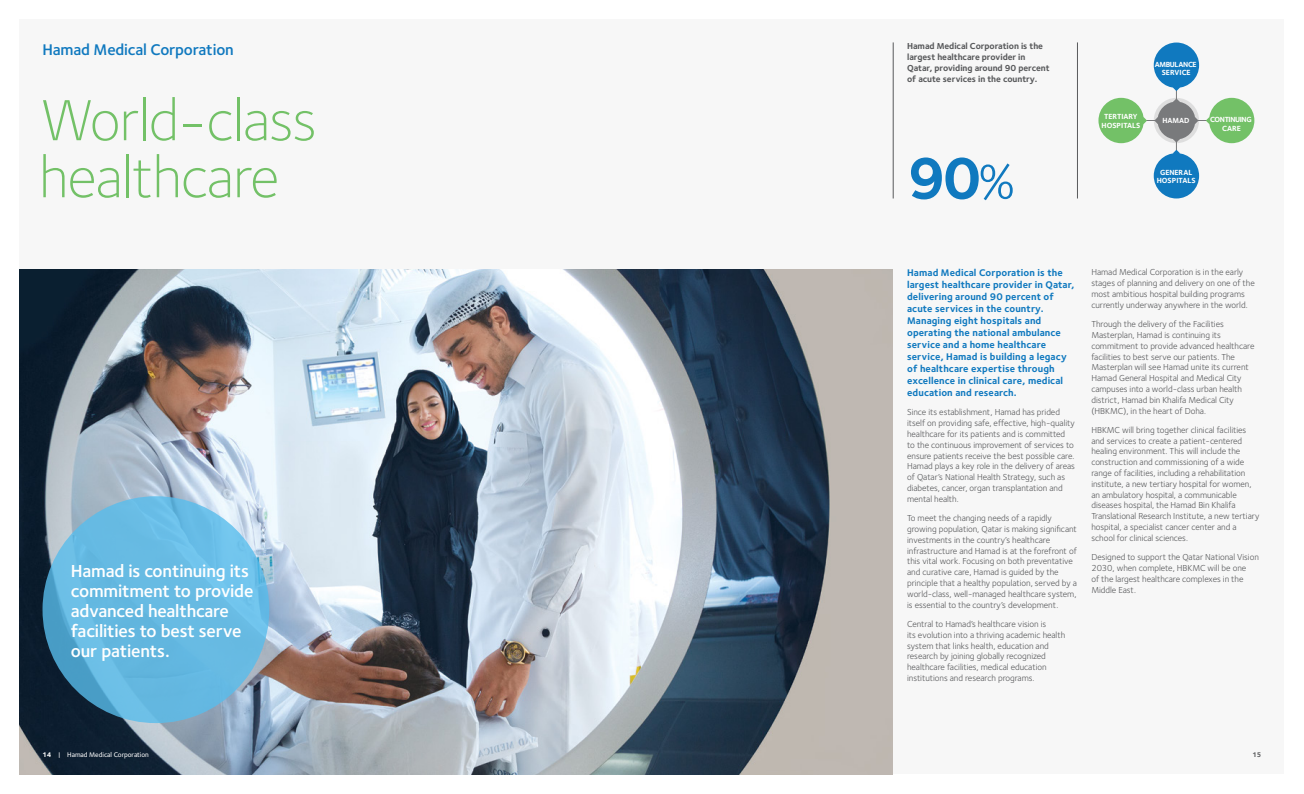
<style>
.page{position:relative;width:1304px;height:794px;background:#fff}
.page>*{position:absolute;margin:0;border:0;box-sizing:border-box;transform-origin:0 0}
.t1{font:300 60px/57px "Foundry Sterling";letter-spacing:-.015em;color:#73c167}
.t2{font:700 60px "Foundry Sterling";color:#1079bf}
.t3{font:600 18px/20px "Foundry Sterling";letter-spacing:-.01em;color:#fff}
.t4{font:600 16px "Foundry Sterling";letter-spacing:-.01em;color:#1079bf}
.t5{font:700 10px/12px "Foundry Sterling";letter-spacing:.01em;color:#1079bf}
.t6{font:9px/10.8px "Foundry Sterling";letter-spacing:-.005em;color:#58595b}
.t7{font:700 9px/10.8px "Foundry Sterling";letter-spacing:-.005em;color:#58595b}
.t8{font:700 7.7px/8.3px "Foundry Sterling";color:#fff;text-align:center}
.t9{font:700 7.7px/8.3px "Foundry Sterling";letter-spacing:-.03em;color:#fff;text-align:center}
.t10{font:700 7.7px/8.3px "Foundry Sterling";letter-spacing:-.05em;color:#fff;text-align:center}
.t11{font:500 7px "Foundry Sterling";letter-spacing:-.005em;color:#fff}
.t12{font:700 7px "Foundry Sterling";color:#58595b}
.s1{font-weight:400;font-size:50px}
.s2{font-weight:700}
</style>
<div class="page">
<div style="left:20px;top:20px;width:1264px;height:754px;background:#f7f7f7"></div>
<hr style="left:1144px;top:120px;width:65px;height:1px;background:#58595b">
<img style="left:20px;top:269px;width:873px;height:505px">
<hr style="left:1176px;top:88px;width:1px;height:65px;background:#58595b">
<svg style="left:43px;top:496px;width:226px;height:227px;fill:#67bae3"></svg>
<hr style="left:1077px;top:42px;width:1px;height:156px;background:#58595b">
<hr style="left:893px;top:42px;width:1px;height:156px;background:#58595b">
<svg style="left:1154px;top:98px;width:45px;height:45px"></svg>
<div style="left:1157px;top:102px;width:38px;height:37px;background:#797a7c;border-radius:50%"></div>
<svg style="left:1154px;top:117px;width:4px;height:7px"></svg>
<svg style="left:1206px;top:117px;width:3px;height:7px"></svg>
<svg style="left:1172px;top:139px;width:8px;height:4px"></svg>
<svg style="left:1173px;top:98px;width:7px;height:4px"></svg>
<svg style="left:1195px;top:117px;width:3px;height:7px"></svg>
<div style="left:1209px;top:98px;width:45px;height:45px;background:#73c167;border-radius:50%"></div>
<svg style="left:1144px;top:117px;width:3px;height:7px"></svg>
<div style="left:1098px;top:98px;width:46px;height:45px;background:#73c167;border-radius:50%"></div>
<svg style="left:1173px;top:150px;width:7px;height:3px"></svg>
<svg style="left:1173px;top:88px;width:7px;height:3px"></svg>
<div style="left:1154px;top:43px;width:45px;height:45px;background:#1079bf;border-radius:50%"></div>
<div style="left:1154px;top:153px;width:45px;height:45px;background:#1079bf;border-radius:50%"></div>
<h3 class="t4" style="left:43px;top:40px;width:193px">Hamad Medical Corporation</h3>
<h1 class="t1" style="left:39px;top:91px;width:279px">World-class healthcare</h1>
<h2 class="t3" style="left:71px;top:560px;width:184px">Hamad is continuing its commitment to provide advanced healthcare facilities to best serve our patients.</h2>
<p class="t7" style="left:907px;top:41px;width:144px">Hamad Medical Corporation is the largest healthcare provider in Qatar, providing around 90 percent of acute services in the country.</p>
<h1 class="t2" style="left:907px;top:142px;width:109px">90<span class="s1">%</span></h1>
<p class="t9" style="left:1155px;top:60px;width:43px">AMBULANCE<br>SERVICE</p>
<p class="t8" style="left:1102px;top:112px;width:40px">TERTIARY<br>HOSPITALS</p>
<p class="t8" style="left:1162px;top:117px;width:29px">HAMAD</p>
<p class="t10" style="left:1210px;top:115px;width:43px">CONTINUING<br>CARE</p>
<p class="t8" style="left:1157px;top:168px;width:40px">GENERAL<br>HOSPITALS</p>
<p class="t5" style="left:907px;top:266px;width:169px">Hamad Medical Corporation is the largest healthcare provider in Qatar, delivering around 90 percent of acute services in the country.<br>Managing eight hospitals and operating the national ambulance service and a home healthcare service, Hamad is building a legacy of healthcare expertise through excellence in clinical care, medical education and research.</p>
<p class="t6" style="left:907px;top:407px;width:169px">Since its establishment, Hamad has prided itself on providing safe, effective, high-quality healthcare for its patients and is committed to the continuous improvement of services to ensure patients receive the best possible care.<br>Hamad plays a key role in the delivery of areas of Qatar’s National Health Strategy, such as diabetes, cancer, organ transplantation and mental health.</p>
<p class="t6" style="left:907px;top:512px;width:171px">To meet the changing needs of a rapidly growing population, Qatar is making significant investments in the country’s healthcare infrastructure and Hamad is at the forefront of this vital work. Focusing on both preventative and curative care, Hamad is guided by the principle that a healthy population, served by a world-class, well-managed healthcare system, is essential to the country’s development.</p>
<p class="t6" style="left:907px;top:618px;width:160px">Central to Hamad’s healthcare vision is<br>its evolution into a thriving academic health system that links health, education and research by joining globally recognized healthcare facilities, medical education institutions and research programs.</p>
<p class="t6" style="left:1091px;top:267px;width:165px">Hamad Medical Corporation is in the early stages of planning and delivery on one of the most ambitious hospital building programs currently underway anywhere in the world.</p>
<p class="t6" style="left:1091px;top:319px;width:165px">Through the delivery of the Facilities Masterplan, Hamad is continuing its commitment to provide advanced healthcare facilities to best serve our patients. The Masterplan will see Hamad unite its current Hamad General Hospital and Medical City campuses into a world-class urban health district, Hamad bin Khalifa Medical City (HBKMC), in the heart of Doha.</p>
<p class="t6" style="left:1091px;top:424px;width:169px">HBKMC will bring together clinical facilities and services to create a patient-centered healing environment. This will include the construction and commissioning of a wide range of facilities, including a rehabilitation institute, a new tertiary hospital for women, an ambulatory hospital, a communicable diseases hospital, the Hamad Bin Khalifa Translational Research Institute, a new tertiary hospital, a specialist cancer center and a school for clinical sciences.</p>
<p class="t6" style="left:1091px;top:552px;width:169px">Designed to support the Qatar National Vision 2030, when complete, HBKMC will be one<br>of the largest healthcare complexes in the Middle East.</p>
<p class="t11" style="left:43px;top:750px;width:108px"><span class="s2">14</span> | Hamad Medical Corporation</p>
<p class="t12" style="left:1252px;top:750px;width:10px">15</p>
</div>
